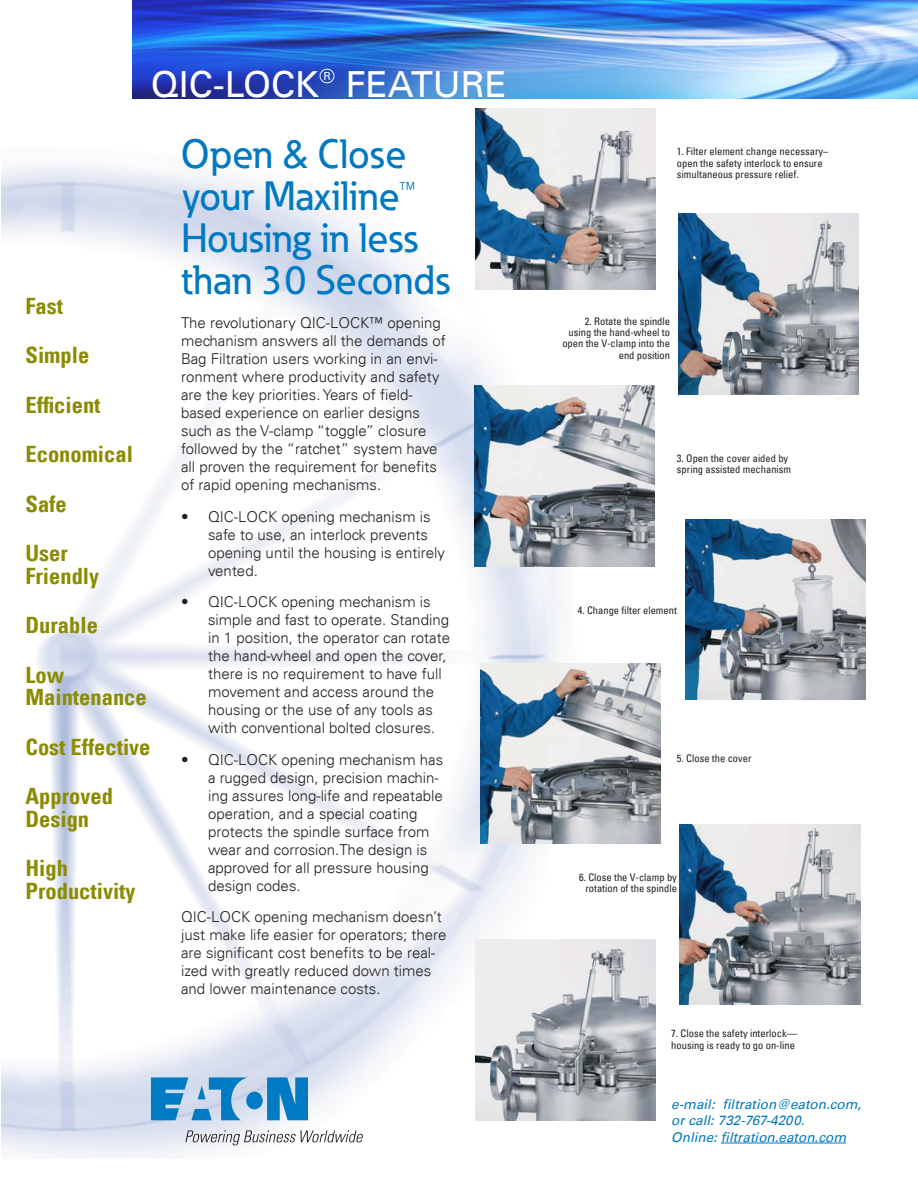
<style>
.page{position:relative;width:918px;height:1188px;background:#fff}
.page>*{position:absolute;margin:0;border:0;box-sizing:border-box;transform-origin:0 0}
.Eaton_Head{font:500 40.5px/42px "Eaton";color:#0079c2}
.Banner{font:36px "Univers LT";color:#fff}
.Eaton_Head-2{font:700 condensed 22.5px/22.5px "Univers LT";color:#8b8c04}
.t1{font:300 15px/18px "Univers LT";color:#231f20}
.t2{font:italic 13.5px/16.5px "Univers LT";color:#0079c2}
.t3{font:condensed 10.5px/11.2px "Univers LT";color:#231f20}
</style>
<div class="page">
<img style="left:1px;top:164px;width:631px;height:994px">
<img style="left:678px;top:214px;width:181px;height:180px">
<img style="left:474px;top:386px;width:181px;height:180px">
<img style="left:680px;top:824px;width:180px;height:181px">
<img style="left:685px;top:519px;width:181px;height:180px">
<img style="left:475px;top:109px;width:181px;height:180px">
<img style="left:480px;top:663px;width:181px;height:180px">
<img style="left:475px;top:940px;width:181px;height:181px">
<img style="left:133px;top:0;width:785px;height:99px">
<svg style="left:151px;top:1077px;width:157px;height:43px;background:#58a2d3"></svg>
<svg style="left:185px;top:1130px;width:178px;height:15px"></svg>
<hr style="left:721px;top:1143px;width:125px;height:1px;background:#0079c2">
<p class="Banner" style="left:151px;top:63px;width:358px">QIC-LOCK<sup>®</sup> FEATURE</p>
<p class="Eaton_Head-2" style="left:26px;top:295px;width:39px">Fast</p>
<p class="Eaton_Head-2" style="left:26px;top:344px;width:65px">Simple</p>
<p class="Eaton_Head-2" style="left:26px;top:394px;width:77px">Efficient</p>
<p class="Eaton_Head-2" style="left:26px;top:443px;width:109px">Economical</p>
<p class="Eaton_Head-2" style="left:26px;top:493px;width:43px">Safe</p>
<p class="Eaton_Head-2" style="left:26px;top:542px;width:75px">User<br>Friendly</p>
<p class="Eaton_Head-2" style="left:26px;top:614px;width:74px">Durable</p>
<p class="Eaton_Head-2" style="left:26px;top:664px;width:123px">Low<br>Maintenance</p>
<p class="Eaton_Head-2" style="left:26px;top:736px;width:127px">Cost Effective</p>
<p class="Eaton_Head-2" style="left:26px;top:785px;width:89px">Approved<br>Design</p>
<p class="Eaton_Head-2" style="left:26px;top:857px;width:112px">High<br>Productivity</p>
<p class="Eaton_Head" style="left:181px;top:133px;width:270px">Open &amp; Close your Maxiline™<br>Housing in less than 30 Seconds</p>
<p class="t1" style="left:181px;top:314px;width:266px">The revolutionary QIC-LOCK™ opening mechanism answers all the demands of Bag Filtration users working in an envi&shy;ronment where productivity and safety are the key priorities. Years of field&shy;based experience on earlier designs such as the V-clamp “toggle” closure followed by the “ratchet” system have all proven the requirement for benefits of rapid opening mechanisms.</p>
<p class="t1" style="left:208px;top:507px;width:238px;text-indent:-27px">• QIC-LOCK opening mechanism is safe to use, an interlock prevents opening until the housing is entirely vented.</p>
<p class="t1" style="left:208px;top:593px;width:244px;text-indent:-27px">• QIC-LOCK opening mechanism is simple and fast to operate. Standing in 1 position, the operator can rotate the hand-wheel and open the cover, there is no requirement to have full movement and access around the housing or the use of any tools as with conventional bolted closures.</p>
<p class="t1" style="left:208px;top:750px;width:237px;text-indent:-27px">• QIC-LOCK opening mechanism has a rugged design, precision machin&shy;ing assures long-life and repeatable operation, and a special coating protects the spindle surface from wear and corrosion.The design is approved for all pressure housing design codes.</p>
<p class="t1" style="left:181px;top:908px;width:267px">QIC-LOCK opening mechanism doesn’t just make life easier for operators; there are significant cost benefits to be real&shy;ized with greatly reduced down times and lower maintenance costs.</p>
<p class="t3" style="left:677px;top:146px;width:153px">1. Filter element change necessary– open the safety interlock to ensure simultaneous pressure relief.</p>
<p class="t3" style="left:562px;top:315px;width:109px;text-align:right">2. Rotate the spindle using the hand-wheel to open the V-clamp into the end position</p>
<p class="t3" style="left:677px;top:452px;width:116px">3. Open the cover aided by spring assisted mechanism</p>
<p class="t3" style="left:578px;top:605px;width:101px">4. Change filter element</p>
<p class="t3" style="left:677px;top:753px;width:76px">5. Close the cover</p>
<p class="t3" style="left:579px;top:871px;width:99px;text-align:center">6. Close the V-clamp by rotation of the spindle</p>
<p class="t3" style="left:671px;top:1028px;width:127px">7. Close the safety interlock—</p>
<p class="t3" style="left:671px;top:1039px;width:125px">housing is ready to go on-line</p>
<p class="t2" style="left:671px;top:1096px;width:191px">e-mail: filtration@eaton.com, or call: 732-767-4200.</p>
<p class="t2" style="left:671px;top:1129px;width:176px">Online: filtration.eaton.com</p>
</div>
